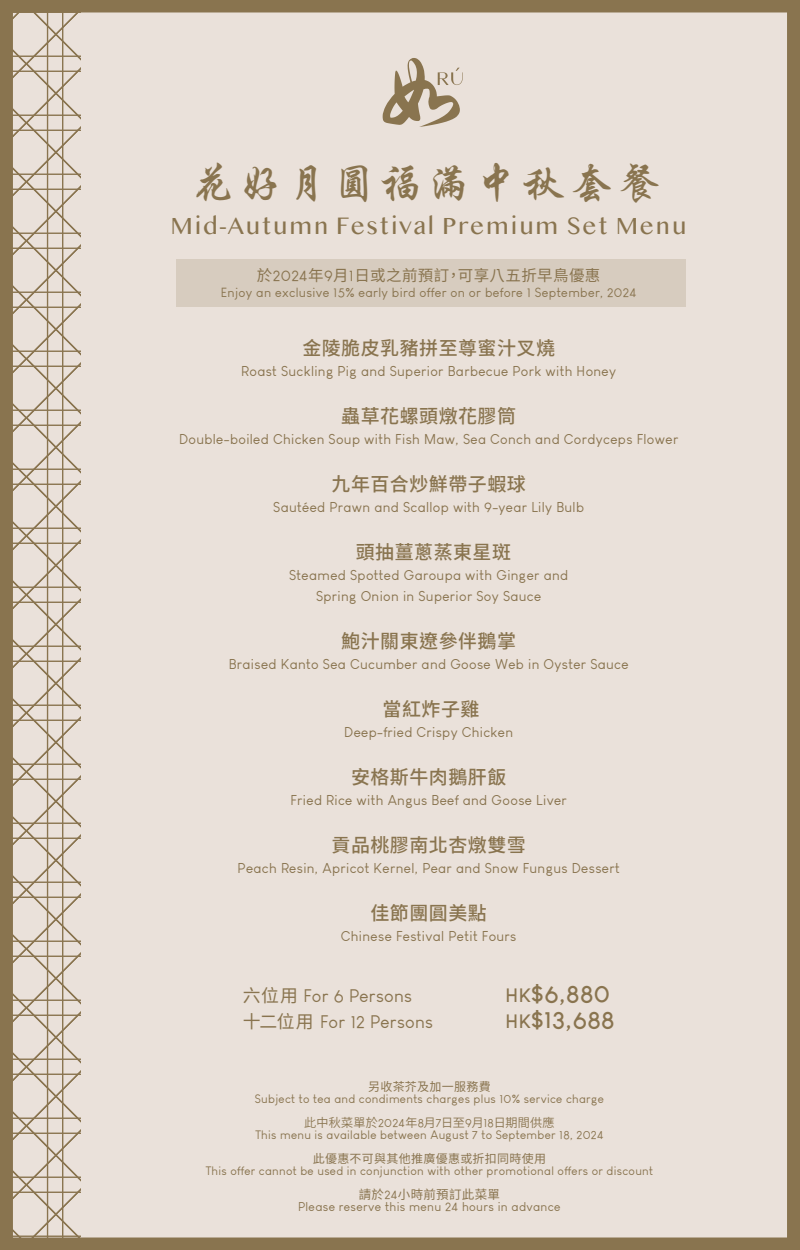
<style>
.page{position:relative;width:800px;height:1250px;background:#eae1da}
.page>*{position:absolute;margin:0;border:0;box-sizing:border-box;transform-origin:0 0}
.t1{font:700 44px "C Xing Kai HK";letter-spacing:.075em;color:#89744f}
.t2{font:25px "Gurmukhi MN";letter-spacing:.05em;color:#89744f}
.t3{font:700 23.5px "Louis George Cafe";letter-spacing:.015em;color:#89744f}
.t4{font:500 19px "Noto Sans CJ Ktc";letter-spacing:.025em;color:#89744f}
.t5{font:17.85px "Louis George Cafe";letter-spacing:.015em;color:#89744f}
.t6{font:15.5px "Noto Sans CJ Ktc";letter-spacing:.025em;color:#89744f}
.t7{font:14px/21px "Louis George Cafe";letter-spacing:.025em;color:#89744f;text-align:center}
.t8{font:13px "Louis George Cafe";letter-spacing:.025em;color:#89744f}
.t9{font:12.5px "Louis George Cafe";letter-spacing:.025em;color:#89744f}
.t10{font:12.5px "Noto Sans CJ Ktc";letter-spacing:.025em;color:#89744f}
.t11{font:12px "Louis George Cafe";letter-spacing:.025em;color:#89744f}
.t12{font:12px "Noto Sans CJ Ktc";letter-spacing:.025em;color:#89744f}
.t13{font:12px "Koz Go Pr 6 N";letter-spacing:.025em;color:#89744f}
.s1{font-family:"Louis George Cafe"}
.s2{font-family:"Noto Sans CJ Ktc"}
.s3{font-size:19px}
</style>
<div class="page">
<svg style="left:3px;top:0;width:78px;height:1250px;fill:#eae1da"></svg>
<div style="left:176px;top:259px;width:510px;height:48px;background:#d7ccbf"></div>
<svg style="left:383px;top:58px;width:80px;height:69px"></svg>
<h1 class="t1" style="left:191px;top:153px;width:471px">花好月圓福滿中秋套餐</h1>
<h2 class="t2" style="left:171px;top:209px;width:518px">Mid-Autumn Festival Premium Set Menu</h2>
<p class="t6" style="left:257px;top:266px;width:345px">於<span class="s1">2024</span>年<span class="s1">9</span>月<span class="s1">1</span>日或之前預訂，可享八五折早鳥優惠</p>
<p class="t8" style="left:221px;top:285px;width:417px">Enjoy an exclusive 15% early bird offer on or before 1 September, 2024</p>
<h3 class="t4" style="left:302px;top:337px;width:254px">金陵脆皮乳豬拼至尊蜜汁叉燒</h3>
<p class="t7" style="left:241px;top:361px;width:377px">Roast Suckling Pig and Superior Barbecue Pork with Honey</p>
<h3 class="t4" style="left:341px;top:405px;width:176px">蟲草花螺頭燉花膠筒</h3>
<p class="t7" style="left:179px;top:429px;width:501px">Double-boiled Chicken Soup with Fish Maw, Sea Conch and Cordyceps Flower</p>
<h3 class="t4" style="left:332px;top:473px;width:196px">九年百合炒鮮帶子蝦球</h3>
<p class="t7" style="left:273px;top:497px;width:312px">Sautéed Prawn and Scallop with 9-year Lily Bulb</p>
<h3 class="t4" style="left:356px;top:541px;width:157px">頭抽薑蔥蒸東星斑</h3>
<p class="t7" style="left:289px;top:565px;width:281px">Steamed Spotted Garoupa with Ginger and<br>Spring Onion in Superior Soy Sauce</p>
<h3 class="t4" style="left:341px;top:631px;width:176px">鮑汁關東遼參伴鵝掌</h3>
<p class="t7" style="left:229px;top:654px;width:401px">Braised Kanto Sea Cucumber and Goose Web in Oyster Sauce</p>
<h3 class="t4" style="left:383px;top:699px;width:98px">當紅炸子雞</h3>
<p class="t7" style="left:344px;top:722px;width:170px">Deep-fried Crispy Chicken</p>
<h3 class="t4" style="left:351px;top:767px;width:157px">安格斯牛肉鵝肝飯</h3>
<p class="t7" style="left:290px;top:790px;width:278px">Fried Rice with Angus Beef and Goose Liver</p>
<h3 class="t4" style="left:332px;top:835px;width:196px">貢品桃膠南北杏燉雙雪</h3>
<p class="t7" style="left:238px;top:858px;width:384px">Peach Resin, Apricot Kernel, Pear and Snow Fungus Dessert</p>
<h3 class="t4" style="left:371px;top:903px;width:118px">佳節團圓美點</h3>
<p class="t7" style="left:341px;top:926px;width:177px">Chinese Festival Petit Fours</p>
<p class="t5" style="left:243px;top:985px;width:171px"><span class="s2">六位用</span> For 6 Persons</p>
<h3 class="t3" style="left:506px;top:979px;width:106px"><span class="s3">HK</span>$6,880</h3>
<p class="t5" style="left:243px;top:1011px;width:192px"><span class="s2">十二位用</span> For 12 Persons</p>
<h3 class="t3" style="left:506px;top:1004px;width:111px"><span class="s3">HK</span>$13,688</h3>
<p class="t12" style="left:368px;top:1080px;width:124px">另收茶芥及加一服務費</p>
<p class="t11" style="left:255px;top:1092px;width:351px">Subject to tea and condiments charges plus 10% service charge</p>
<p class="t13" style="left:304px;top:1116px;width:252px">此中秋菜單於<span class="s1">2024</span>年<span class="s1">8</span>月<span class="s1">7</span>日至<span class="s1">9</span>月<span class="s1">18</span>日期間供應</p>
<p class="t11" style="left:255px;top:1128px;width:350px">This menu is available between August 7 to September 18, 2024</p>
<p class="t12" style="left:313px;top:1152px;width:235px">此優惠不可與其他推廣優惠或折扣同時使用</p>
<p class="t11" style="left:206px;top:1164px;width:449px">This offer cannot be used in conjunction with other promotional offers or discount</p>
<p class="t10" style="left:359px;top:1188px;width:143px">請於<span class="s1">24</span>小時前預訂此菜單</p>
<p class="t9" style="left:298px;top:1199px;width:264px">Please reserve this menu 24 hours in advance</p>
</div>
